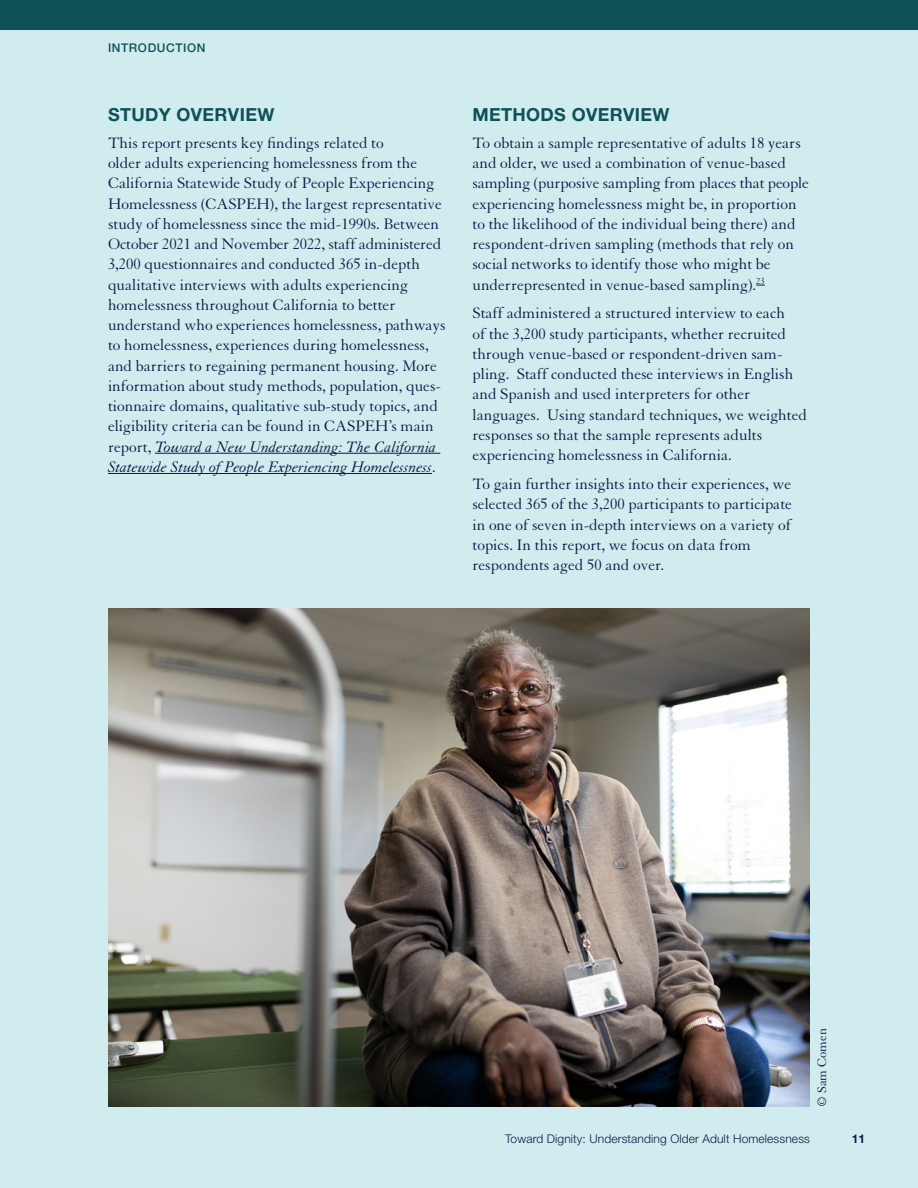
<style>
.page{position:relative;width:918px;height:1188px;background:#fff}
.page>*{position:absolute;margin:0;border:0;box-sizing:border-box;transform-origin:0 0}
.t1{font:700 18px "Helvetica Neue LT Std";letter-spacing:.02em;color:#0e5258}
.Body_Copy_-_Granyon_11_13_5{font:16.5px/20.2px "Granjon LT Std";color:#052049}
.References{font:13.5px "Granjon LT Std";color:#052049}
.t2{font:300 12px "Helvetica Neue LT Std";letter-spacing:.01em;color:#052049}
.t3{font:500 12px "Helvetica Neue LT Std";letter-spacing:.05em;color:#0e5258}
.t4{font:700 12px "Helvetica Neue LT Std";color:#052049}
.s1{font-style:italic}
</style>
<div class="page">
<div style="left:0;top:29px;width:918px;height:1159px;background:#d0ecee"></div>
<hr style="left:155px;top:453px;width:285px;height:1px;background:#052049">
<hr style="left:108px;top:473px;width:324px;height:1px;background:#052049">
<div style="left:0;top:0;width:918px;height:29px;background:#0e5258"></div>
<img style="left:108px;top:609px;width:702px;height:498px">
<p class="t3" style="left:108px;top:41px;width:99px">INTRODUCTION</p>
<h2 class="t1" style="left:108px;top:103px;width:168px">STUDY OVERVIEW</h2>
<p class="Body_Copy_-_Granyon_11_13_5" style="left:108px;top:133px;width:339px">This report presents key findings related to<br>older adults experiencing homelessness from the California Statewide Study of People Experiencing Homelessness (CASPEH), the largest representative study of homelessness since the mid-1990s. Between October 2021 and November 2022, staff administered 3,200 questionnaires and conducted 365 in-depth qualitative interviews with adults experiencing homelessness throughout California to better understand who experiences homelessness, pathways to homelessness, experiences during homelessness, and barriers to regaining permanent housing. More information about study methods, population, ques&shy;tionnaire domains, qualitative sub-study topics, and eligibility criteria can be found in CASPEH’s main report, <span class="s1">Toward a New Understanding: The California Statewide Study of People Experiencing Homelessness</span>.</p>
<h2 class="t1" style="left:472px;top:103px;width:199px">METHODS OVERVIEW</h2>
<p class="Body_Copy_-_Granyon_11_13_5" style="left:472px;top:133px;width:338px">To obtain a sample representative of adults 18 years and older, we used a combination of venue-based sampling (purposive sampling from places that people experiencing homelessness might be, in proportion to the likelihood of the individual being there) and respondent-driven sampling (methods that rely on social networks to identify those who might be underrepresented in venue-based sampling).<sup>23</sup></p>
<p class="Body_Copy_-_Granyon_11_13_5" style="left:472px;top:304px;width:336px">Staff administered a structured interview to each<br>of the 3,200 study participants, whether recruited through venue-based or respondent-driven sam&shy;pling. Staff conducted these interviews in English and Spanish and used interpreters for other languages. Using standard techniques, we weighted responses so that the sample represents adults experiencing homelessness in California.</p>
<p class="Body_Copy_-_Granyon_11_13_5" style="left:472px;top:474px;width:321px">To gain further insights into their experiences, we selected 365 of the 3,200 participants to participate in one of seven in-depth interviews on a variety of topics. In this report, we focus on data from respondents aged 50 and over.</p>
<p class="References" style="left:815px;top:1107px;width:80px;rotate:-90deg">© Sam Comen</p>
<p class="t2" style="left:505px;top:1131px;width:306px">Toward Dignity: Understanding Older Adult Homelessness</p>
<p class="t4" style="left:852px;top:1131px;width:15px">11</p>
</div>
